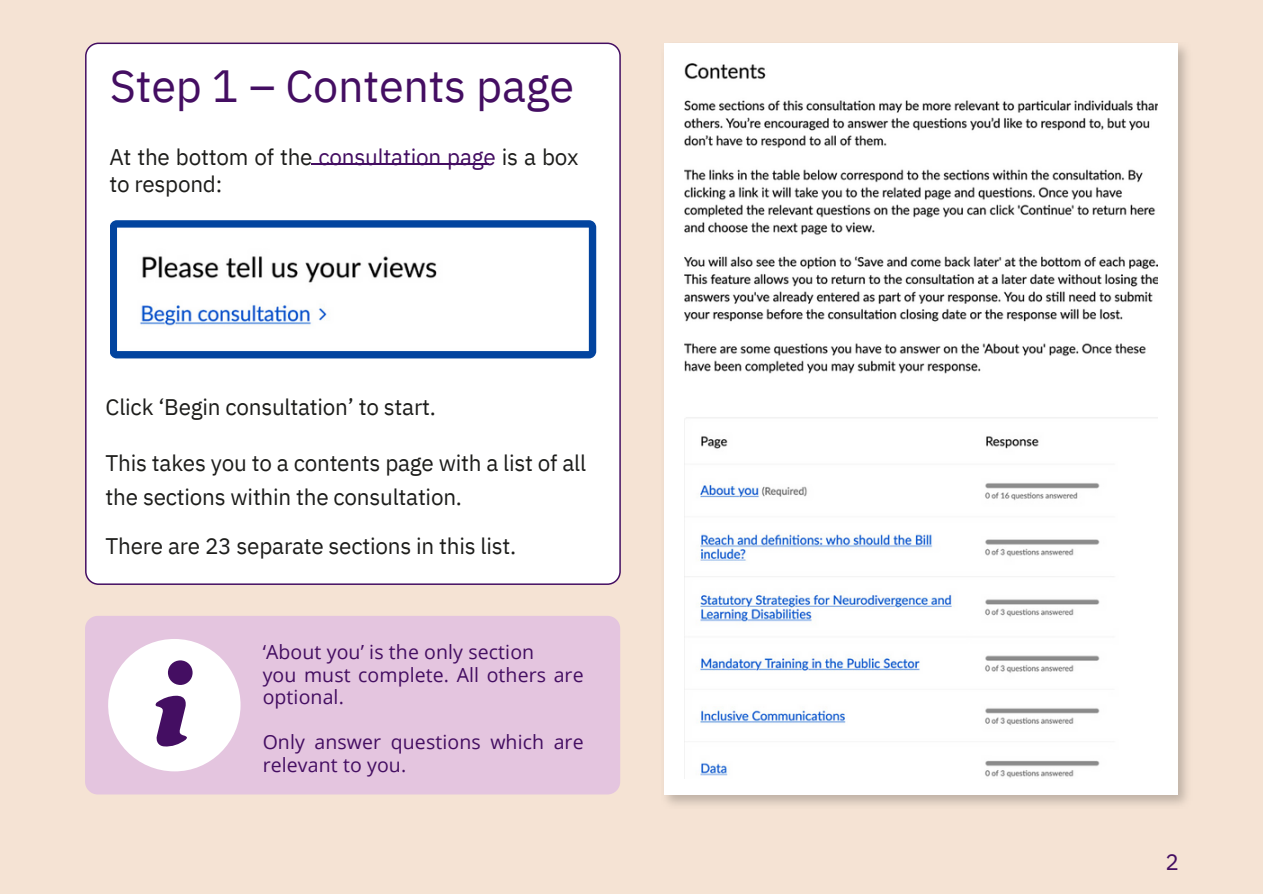
<style>
.page{position:relative;width:1263px;height:894px;background:#fff}
.page>*{position:absolute;margin:0;border:0;box-sizing:border-box;transform-origin:0 0}
.t1{font:45px "IBM Plex Sans";letter-spacing:-.005em;color:#440e62}
.t2{font:22.5px/27px "IBM Plex Sans";letter-spacing:-.01em;color:#1d1d1b}
.t3{font:22.5px "IBM Plex Sans";color:#440e62}
.t4{font:19.5px/22.5px "Open Sans";letter-spacing:.005em;color:#440e62}
.s1{color:#440e62}
</style>
<div class="page">
<div style="left:0;top:0;width:1263px;height:893px;background:#f5e3d4"></div>
<div style="left:85px;top:43px;width:536px;height:541px;background:#fff"></div>
<svg style="left:110px;top:220px;width:486px;height:138px;background:#d4ddeb"></svg>
<div style="left:85px;top:615px;width:535px;height:179px;background:#e4c5df;border-radius:13px"></div>
<svg style="left:108px;top:639px;width:133px;height:132px"></svg>
<div style="left:168px;top:660px;width:25px;height:24px;background:#440e62;border-radius:50%"></div>
<img style="left:664px;top:45px;width:523px;height:760px">
<div style="left:664px;top:43px;width:514px;height:360px;background:#fff"></div>
<div style="left:664px;top:403px;width:514px;height:391px;background:#fff"></div>
<img style="left:684px;top:63px;width:474px;height:715px">
<h1 class="t1" style="left:110px;top:56px;width:466px">Step 1 – Contents page</h1>
<p class="t2" style="left:109px;top:143px;width:471px">At the bottom of the <span class="s1">consultation page</span> is a box to respond:</p>
<p class="t2" style="left:106px;top:392px;width:332px">Click ‘Begin consultation’ to start.</p>
<p class="t2" style="left:106px;top:445px;width:482px;line-height:33.8px">This takes you to a contents page with a list of all the sections within the consultation.</p>
<p class="t2" style="left:106px;top:532px;width:412px">There are 23 separate sections in this list.</p>
<p class="t4" style="left:263px;top:640px;width:322px">‘About you’ is the only section<br>you must complete. All others are optional.</p>
<p class="t4" style="left:263px;top:730px;width:322px">Only answer questions which are relevant to you.</p>
<p class="t3" style="left:1165px;top:846px;width:15px">2</p>
</div>
